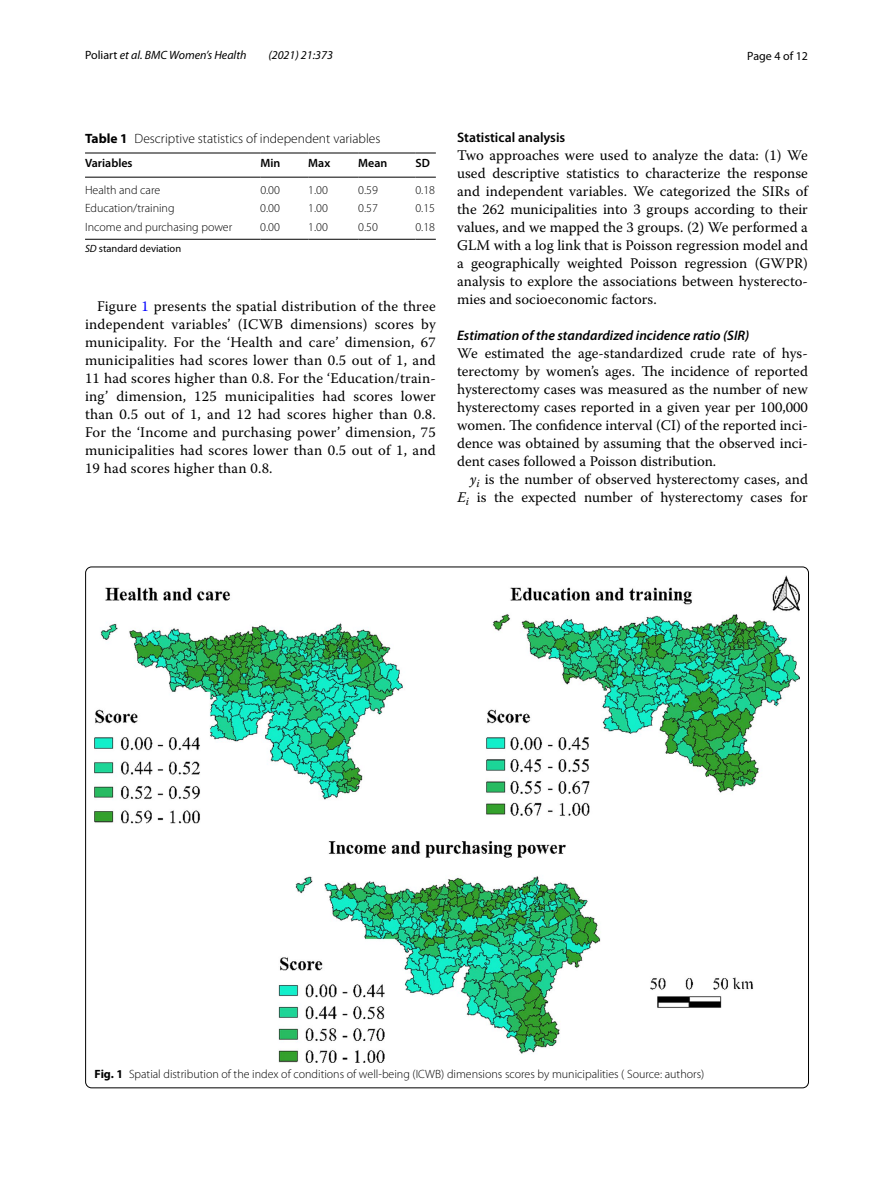
<style>
.page{position:relative;width:893px;height:1187px;background:#fff}
.page>*{position:absolute;margin:0;border:0;box-sizing:border-box;transform-origin:0 0}
.t1{font:14.7px/18px "Warnock Pro";letter-spacing:.005em;color:#000;text-align:justify}
.t2{font:italic 600 13.8px "Myriad Pro";color:#000}
.t3{font:600 13.8px "Myriad Pro";color:#000}
.t4{font:300 13.5px "Myriad Pro";color:#000}
.t5{font:300 12px "Myriad Pro";color:#000}
.t6{font:italic 12px "Myriad Pro";color:#000}
.t7{font:600 12px "Myriad Pro";color:#000}
.t8{font:12px "Myriad Pro";color:#000}
.t9{font:10.5px "Myriad Pro";color:#000}
.s1{font-style:normal}
.s2{font-weight:700}
.s3{font-style:italic}
.s4{color:#00f}
.s5{font-family:"Warnock Pro It 2"}
</style>
<div class="page">
<hr style="left:85px;top:153px;width:175px;height:1px;background:#000">
<hr style="left:85px;top:177px;width:175px;height:1px;background:#000">
<hr style="left:260px;top:153px;width:48px;height:1px;background:#000">
<hr style="left:260px;top:177px;width:48px;height:1px;background:#000">
<hr style="left:308px;top:153px;width:50px;height:1px;background:#000">
<hr style="left:308px;top:177px;width:50px;height:1px;background:#000">
<hr style="left:358px;top:153px;width:57px;height:1px;background:#000">
<hr style="left:358px;top:177px;width:57px;height:1px;background:#000">
<svg style="left:415px;top:153px;width:21px;height:1px"></svg>
<svg style="left:415px;top:177px;width:21px;height:1px"></svg>
<hr style="left:85px;top:239px;width:175px;height:1px;background:#000">
<hr style="left:260px;top:239px;width:48px;height:1px;background:#000">
<hr style="left:308px;top:239px;width:50px;height:1px;background:#000">
<hr style="left:358px;top:239px;width:57px;height:1px;background:#000">
<svg style="left:415px;top:239px;width:21px;height:1px"></svg>
<img style="left:94px;top:576px;width:706px;height:486px">
<p class="t6" style="left:85px;top:48px;width:163px"><span class="s1">Poliart</span> et al. BMC Women’s Health</p>
<p class="t6" style="left:268px;top:48px;width:66px">(2021) 21:373</p>
<p class="t8" style="left:747px;top:48px;width:62px">Page 4 of 12</p>
<p class="t4" style="left:85px;top:131px;width:297px"><span class="s2">Table 1</span> Descriptive statistics of independent variables</p>
<p class="t7" style="left:85px;top:156px;width:49px">Variables</p>
<p class="t7" style="left:260px;top:156px;width:21px">Min</p>
<p class="t7" style="left:308px;top:156px;width:23px">Max</p>
<p class="t7" style="left:358px;top:156px;width:31px">Mean</p>
<p class="t7" style="left:415px;top:156px;width:16px">SD</p>
<p class="t5" style="left:85px;top:184px;width:77px">Health and care</p>
<p class="t5" style="left:260px;top:184px;width:21px">0.00</p>
<p class="t5" style="left:308px;top:184px;width:21px">1.00</p>
<p class="t5" style="left:358px;top:184px;width:21px">0.59</p>
<p class="t5" style="left:415px;top:184px;width:21px">0.18</p>
<p class="t5" style="left:85px;top:202px;width:91px">Education/training</p>
<p class="t5" style="left:260px;top:202px;width:21px">0.00</p>
<p class="t5" style="left:308px;top:202px;width:21px">1.00</p>
<p class="t5" style="left:358px;top:202px;width:21px">0.57</p>
<p class="t5" style="left:415px;top:202px;width:21px">0.15</p>
<p class="t5" style="left:85px;top:220px;width:149px">Income and purchasing power</p>
<p class="t5" style="left:260px;top:220px;width:21px">0.00</p>
<p class="t5" style="left:308px;top:220px;width:21px">1.00</p>
<p class="t5" style="left:358px;top:220px;width:21px">0.50</p>
<p class="t5" style="left:415px;top:220px;width:21px">0.18</p>
<p class="t9" style="left:85px;top:242px;width:98px"><span class="s3">SD</span> standard deviation</p>
<p class="t1" style="left:85px;top:297px;width:352px;text-indent:12px">Figure <span class="s4">1</span> presents the spatial distribution of the three independent variables’ (ICWB dimensions) scores by municipality. For the ‘Health and care’ dimension, 67 municipalities had scores lower than 0.5 out of 1, and 11 had scores higher than 0.8. For the ‘Education/train&shy;ing’ dimension, 125 municipalities had scores lower than 0.5 out of 1, and 12 had scores higher than 0.8.<br>For the ‘Income and purchasing power’ dimension, 75 municipalities had scores lower than 0.5 out of 1, and 19 had scores higher than 0.8.</p>
<p class="t3" style="left:457px;top:129px;width:110px">Statistical analysis</p>
<p class="t1" style="left:457px;top:146px;width:352px">Two approaches were used to analyze the data: (1) We used descriptive statistics to characterize the response and independent variables. We categorized the SIRs of the 262 municipalities into 3 groups according to their values, and we mapped the 3 groups. (2) We performed a GLM with a log link that is Poisson regression model and a geographically weighted Poisson regression (GWPR) analysis to explore the associations between hysterecto&shy;mies and socioeconomic factors.</p>
<p class="t2" style="left:457px;top:327px;width:294px">Estimation of the standardized incidence ratio (SIR)</p>
<p class="t1" style="left:457px;top:344px;width:352px">We estimated the age-standardized crude rate of hys&shy;terectomy by women’s ages. The incidence of reported hysterectomy cases was measured as the number of new hysterectomy cases reported in a given year per 100,000 women. The confidence interval (CI) of the reported inci&shy;dence was obtained by assuming that the observed inci&shy;dent cases followed a Poisson distribution.</p>
<p class="t1" style="left:457px;top:470px;width:352px;text-align:right"><span class="s3">y</span><sub>i</sub> is the number of observed hysterectomy cases, and<br><span class="s5">E</span><sub>i</sub> is the expected number of hysterectomy cases for</p>
<p class="t5" style="left:95px;top:1067px;width:611px"><span class="s2">Fig. 1</span> Spatial distribution of the index of conditions of well-being (ICWB) dimensions scores by municipalities ( Source: authors)</p>
</div>
